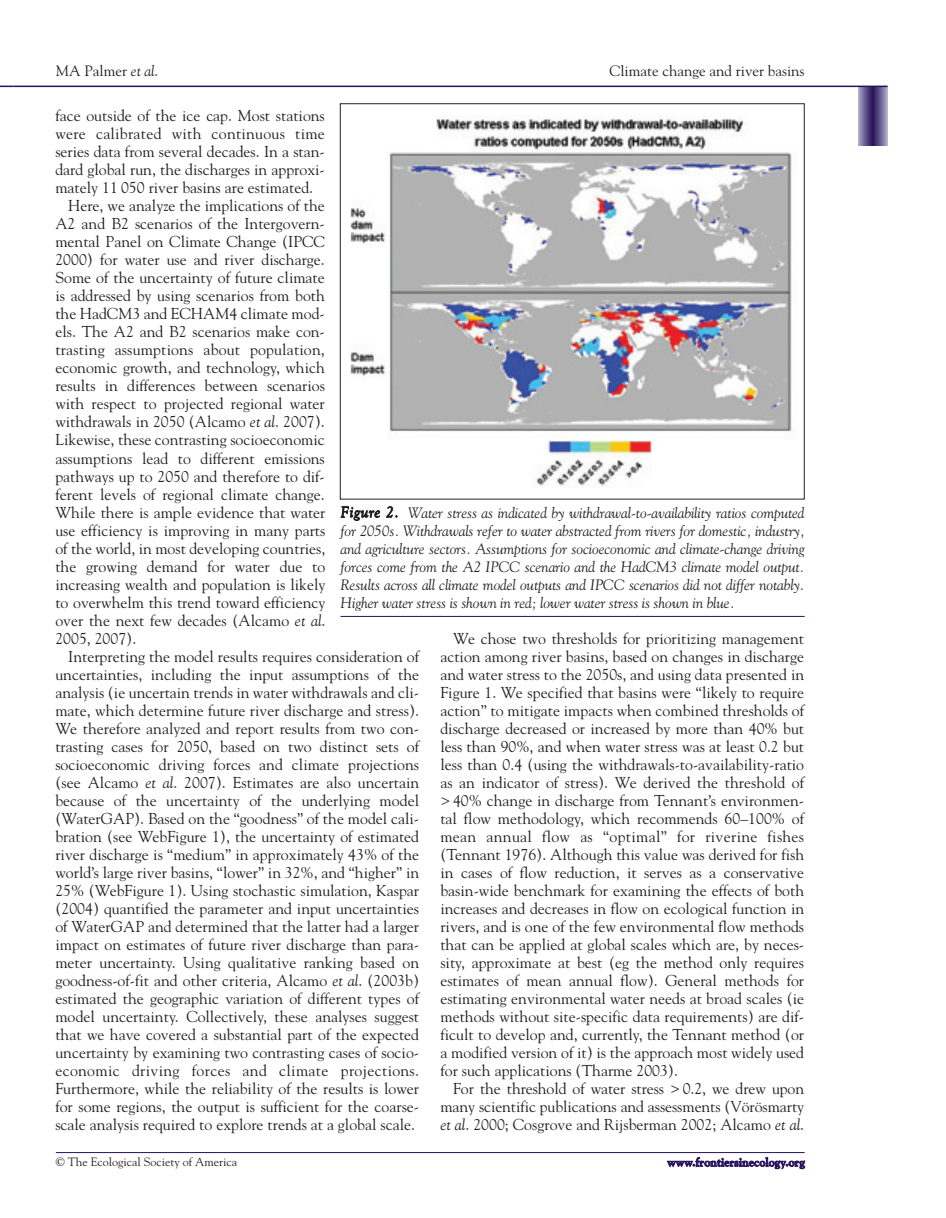
<style>
.page{position:relative;width:946px;height:1218px;background:#fff}
.page>*{position:absolute;margin:0;border:0;box-sizing:border-box;transform-origin:0 0}
.t1{font:15.75px/18px "Goudy";color:#231f20;text-align:justify}
.t2{font:15.75px "Goudy";letter-spacing:.02em;color:#231f20}
.t3{font:italic 15px/18px "Goudy";letter-spacing:-.005em;color:#231f20;text-align:justify}
.t4{font:15px "Goudy";color:#231f20}
.t5{font:12px "Goudy";color:#231f20}
.t6{font:700 12px "Goudy";color:#29135d}
.s1{font-style:italic}
</style>
<div class="page">
<svg style="left:0;top:86px;width:13px;height:1px"></svg>
<div style="left:858px;top:86px;width:29px;height:60px;background:#ada8c6"></div>
<div style="left:859px;top:86px;width:27px;height:60px;background:#a099bc"></div>
<div style="left:860px;top:86px;width:25px;height:60px;background:#938bb2"></div>
<div style="left:860px;top:86px;width:24px;height:60px;background:#958fb4"></div>
<div style="left:861px;top:86px;width:23px;height:60px;background:#877fa9"></div>
<div style="left:862px;top:86px;width:21px;height:60px;background:#7c74a1"></div>
<div style="left:863px;top:86px;width:19px;height:60px;background:#716998"></div>
<div style="left:864px;top:86px;width:17px;height:60px;background:#675d8f"></div>
<div style="left:865px;top:86px;width:15px;height:60px;background:#5d5488"></div>
<div style="left:866px;top:86px;width:13px;height:60px;background:#554a80"></div>
<div style="left:867px;top:86px;width:11px;height:60px;background:#4d3f79"></div>
<div style="left:868px;top:86px;width:9px;height:60px;background:#453672"></div>
<div style="left:869px;top:86px;width:7px;height:60px;background:#3d2d6c"></div>
<div style="left:870px;top:86px;width:5px;height:60px;background:#2d1860"></div>
<hr style="left:872px;top:86px;width:1px;height:60px;background:#29135d">
<hr style="left:13px;top:86px;width:874px;height:1px;background:#29135d">
<hr style="left:56px;top:1152px;width:748px;height:1px;background:#29135d">
<img style="left:350px;top:117px;width:442px;height:369px">
<hr style="left:340px;top:616px;width:464px;height:1px;background:#29135d">
<p class="t4" style="left:56px;top:65px;width:104px">MA Palmer <span class="s1">et al</span>.</p>
<p class="t4" style="left:609px;top:65px;width:196px">Climate change and river basins</p>
<p class="t1" style="left:55px;top:108px;width:271px">face outside of the ice cap. Most stations</p>
<p class="t2" style="left:55px;top:128px;width:271px">were calibrated with continuous time</p>
<p class="t1" style="left:55px;top:144px;width:271px">series data from several decades. In a stan-</p>
<p class="t1" style="left:55px;top:162px;width:271px">dard global run, the discharges in approxi-</p>
<p class="t1" style="left:55px;top:180px;width:259px">mately 11 050 river basins are estimated.</p>
<p class="t1" style="left:68px;top:198px;width:258px">Here, we analyze the implications of the</p>
<p class="t1" style="left:55px;top:216px;width:271px">A2 and B2 scenarios of the Intergovern-</p>
<p class="t1" style="left:55px;top:234px;width:271px">mental Panel on Climate Change (IPCC</p>
<p class="t1" style="left:55px;top:252px;width:271px">2000) for water use and river discharge.</p>
<p class="t1" style="left:55px;top:270px;width:271px">Some of the uncertainty of future climate</p>
<p class="t1" style="left:55px;top:288px;width:271px">is addressed by using scenarios from both</p>
<p class="t1" style="left:55px;top:306px;width:271px">the HadCM3 and ECHAM4 climate mod-</p>
<p class="t1" style="left:55px;top:324px;width:271px">els. The A2 and B2 scenarios make con-</p>
<p class="t1" style="left:55px;top:342px;width:271px">trasting assumptions about population,</p>
<p class="t1" style="left:55px;top:360px;width:271px">economic growth, and technology, which</p>
<p class="t1" style="left:55px;top:378px;width:271px">results in differences between scenarios</p>
<p class="t1" style="left:55px;top:396px;width:271px">with respect to projected regional water</p>
<p class="t1" style="left:55px;top:414px;width:271px">withdrawals in 2050 (Alcamo <span class="s1">et al</span>. 2007).</p>
<p class="t1" style="left:55px;top:432px;width:271px">Likewise, these contrasting socioeconomic</p>
<p class="t1" style="left:55px;top:450px;width:271px">assumptions lead to different emissions</p>
<p class="t1" style="left:55px;top:468px;width:271px">pathways up to 2050 and therefore to dif-</p>
<p class="t1" style="left:55px;top:486px;width:271px">ferent levels of regional climate change.</p>
<p class="t1" style="left:55px;top:504px;width:271px">While there is ample evidence that water</p>
<p class="t1" style="left:55px;top:522px;width:271px">use efficiency is improving in many parts</p>
<p class="t1" style="left:55px;top:540px;width:271px">of the world, in most developing countries,</p>
<p class="t1" style="left:55px;top:558px;width:271px">the growing demand for water due to</p>
<p class="t1" style="left:55px;top:576px;width:271px">increasing wealth and population is likely</p>
<p class="t1" style="left:55px;top:594px;width:271px">to overwhelm this trend toward efficiency</p>
<p class="t1" style="left:55px;top:612px;width:271px">over the next few decades (Alcamo <span class="s1">et al</span>.</p>
<p class="t1" style="left:55px;top:630px;width:82px">2005, 2007).</p>
<p class="t1" style="left:68px;top:648px;width:352px">Interpreting the model results requires consideration of</p>
<p class="t1" style="left:55px;top:666px;width:365px">uncertainties, including the input assumptions of the</p>
<p class="t1" style="left:55px;top:684px;width:365px">analysis (ie uncertain trends in water withdrawals and cli-</p>
<p class="t1" style="left:55px;top:702px;width:365px">mate, which determine future river discharge and stress).</p>
<p class="t1" style="left:55px;top:720px;width:365px">We therefore analyzed and report results from two con-</p>
<p class="t1" style="left:55px;top:738px;width:365px">trasting cases for 2050, based on two distinct sets of</p>
<p class="t1" style="left:55px;top:756px;width:365px">socioeconomic driving forces and climate projections</p>
<p class="t1" style="left:55px;top:774px;width:365px">(see Alcamo <span class="s1">et al</span>. 2007). Estimates are also uncertain</p>
<p class="t1" style="left:55px;top:792px;width:365px">because of the uncertainty of the underlying model</p>
<p class="t1" style="left:55px;top:810px;width:365px">(WaterGAP). Based on the “goodness” of the model cali-</p>
<p class="t1" style="left:55px;top:828px;width:365px">bration (see WebFigure 1), the uncertainty of estimated</p>
<p class="t1" style="left:55px;top:846px;width:365px">river discharge is “medium” in approximately 43% of the</p>
<p class="t1" style="left:55px;top:864px;width:365px">world’s large river basins, “lower” in 32%, and “higher” in</p>
<p class="t1" style="left:55px;top:882px;width:365px">25% (WebFigure 1). Using stochastic simulation, Kaspar</p>
<p class="t1" style="left:55px;top:900px;width:365px">(2004) quantified the parameter and input uncertainties</p>
<p class="t1" style="left:55px;top:918px;width:365px">of WaterGAP and determined that the latter had a larger</p>
<p class="t1" style="left:55px;top:936px;width:365px">impact on estimates of future river discharge than para-</p>
<p class="t1" style="left:55px;top:954px;width:365px">meter uncertainty. Using qualitative ranking based on</p>
<p class="t1" style="left:55px;top:972px;width:365px">goodness-of-fit and other criteria, Alcamo <span class="s1">et al</span>. (2003b)</p>
<p class="t1" style="left:55px;top:990px;width:365px">estimated the geographic variation of different types of</p>
<p class="t1" style="left:55px;top:1008px;width:365px">model uncertainty. Collectively, these analyses suggest</p>
<p class="t1" style="left:55px;top:1026px;width:365px">that we have covered a substantial part of the expected</p>
<p class="t1" style="left:55px;top:1044px;width:365px">uncertainty by examining two contrasting cases of socio-</p>
<p class="t2" style="left:55px;top:1064px;width:365px">economic driving forces and climate projections.</p>
<p class="t1" style="left:55px;top:1080px;width:365px">Furthermore, while the reliability of the results is lower</p>
<p class="t1" style="left:55px;top:1098px;width:365px">for some regions, the output is sufficient for the coarse-</p>
<p class="t1" style="left:55px;top:1116px;width:361px">scale analysis required to explore trends at a global scale.</p>
<p class="t3" style="left:340px;top:504px;width:465px">Figure 2. Water stress as indicated by withdrawal-to-availability ratios computed for 2050s. Withdrawals refer to water abstracted from rivers for domestic, industry, and agriculture sectors. Assumptions for socioeconomic and climate-change driving forces come from the A2 IPCC scenario and the HadCM3 climate model output.<br>Results across all climate model outputs and IPCC scenarios did not differ notably.<br>Higher water stress is shown in red; lower water stress is shown in blue.</p>
<p class="t1" style="left:440px;top:630px;width:365px;text-indent:13px">We chose two thresholds for prioritizing management action among river basins, based on changes in discharge and water stress to the 2050s, and using data presented in Figure 1. We specified that basins were “likely to require action” to mitigate impacts when combined thresholds of discharge decreased or increased by more than 40% but less than 90%, and when water stress was at least 0.2 but less than 0.4 (using the withdrawals-to-availability-ratio as an indicator of stress). We derived the threshold of &gt; 40% change in discharge from Tennant’s environmen&shy;tal flow methodology, which recommends 60–100% of mean annual flow as “optimal” for riverine fishes (Tennant 1976). Although this value was derived for fish in cases of flow reduction, it serves as a conservative basin-wide benchmark for examining the effects of both increases and decreases in flow on ecological function in rivers, and is one of the few environmental flow methods that can be applied at global scales which are, by neces&shy;sity, approximate at best (eg the method only requires estimates of mean annual flow). General methods for estimating environmental water needs at broad scales (ie methods without site-specific data requirements) are dif&shy;ficult to develop and, currently, the Tennant method (or a modified version of it) is the approach most widely used for such applications (Tharme 2003).</p>
<p class="t1" style="left:440px;top:1080px;width:365px;text-indent:13px">For the threshold of water stress &gt; 0.2, we drew upon many scientific publications and assessments (Vörösmarty <span class="s1">et al</span>. 2000; Cosgrove and Rijsberman 2002; Alcamo <span class="s1">et al</span>.</p>
<p class="t5" style="left:56px;top:1157px;width:183px">© The Ecological Society of America</p>
<p class="t6" style="left:667px;top:1157px;width:139px">www.frontiersinecology.org</p>
</div>
